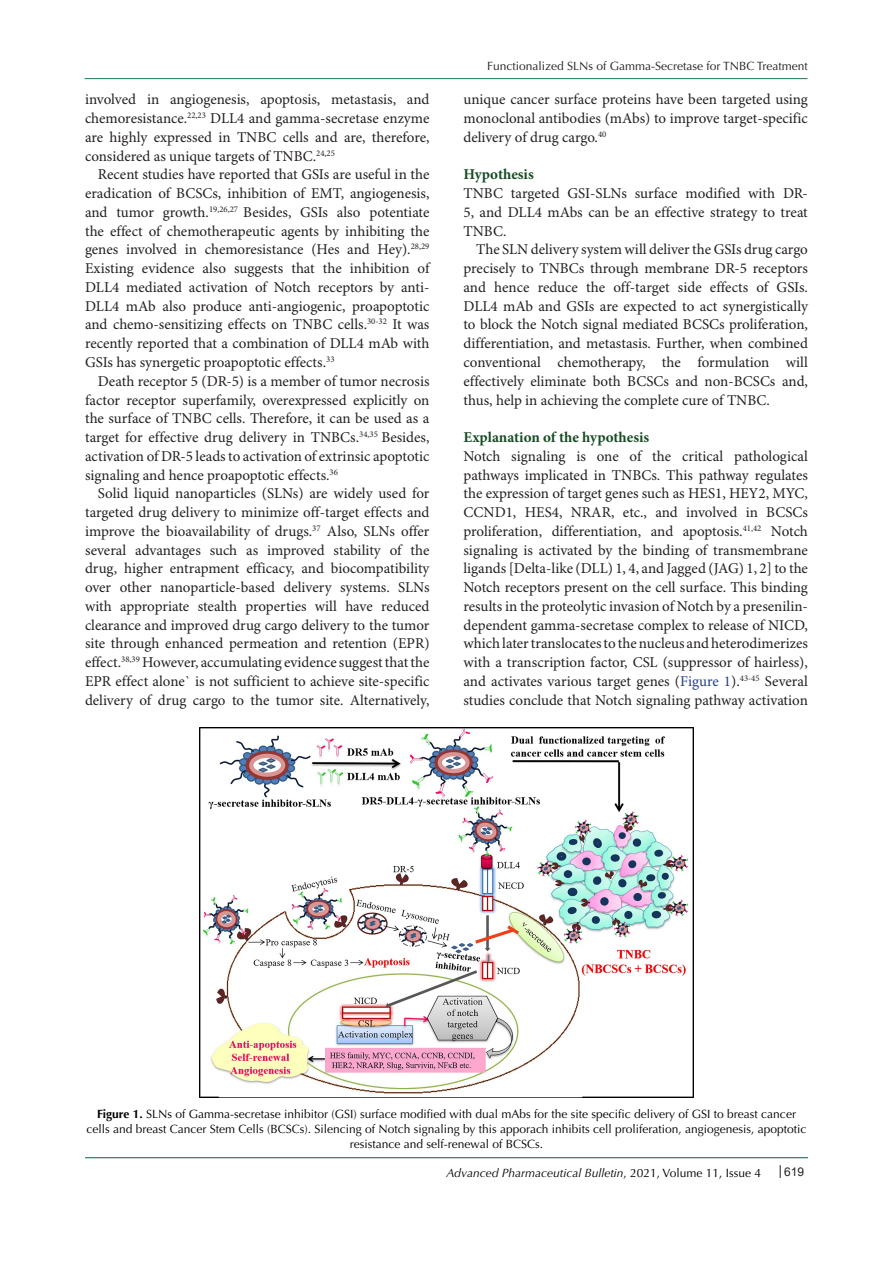
<style>
.page{position:relative;width:893px;height:1263px;background:#fff}
.page>*{position:absolute;margin:0;border:0;box-sizing:border-box;transform-origin:0 0}
.t1{font:15px/18.8px "Minion Pro";color:#231f20;text-align:justify}
.t2{font:700 15px "Minion Pro";color:#164b23}
.t3{font:12px/15px "Optima LT Std";color:#000;text-align:center}
.t4{font:12px "Optima LT Std";color:#231f20}
.t5{font:italic 12px "Optima LT Std";color:#000}
.t6{font:12px "Arial";color:#231f20}
.s1{color:#253f8e}
.s2{font-weight:700}
.s3{font-style:normal}
</style>
<div class="page">
<svg style="left:780px;top:1165px;width:1px;height:13px"></svg>
<hr style="left:85px;top:1157px;width:723px;height:1px;background:#1e7252">
<hr style="left:85px;top:78px;width:722px;height:1px;background:#1e7252">
<img style="left:200px;top:728px;width:493px;height:370px">
<p class="t1" style="left:85px;top:91px;width:346px">involved in angiogenesis, apoptosis, metastasis, and chemoresistance.<sup>22,23</sup> DLL4 and gamma-secretase enzyme are highly expressed in TNBC cells and are, therefore, considered as unique targets of TNBC.<sup>24,25</sup></p>
<p class="t1" style="left:85px;top:166px;width:346px;text-indent:13px">Recent studies have reported that GSIs are useful in the eradication of BCSCs, inhibition of EMT, angiogenesis, and tumor growth.<sup>19,26,27</sup> Besides, GSIs also potentiate the effect of chemotherapeutic agents by inhibiting the genes involved in chemoresistance (Hes and Hey).<sup>28,29<br></sup>Existing evidence also suggests that the inhibition of DLL4 mediated activation of Notch receptors by anti-DLL4 mAb also produce anti-angiogenic, proapoptotic and chemo-sensitizing effects on TNBC cells.<sup>30-32</sup> It was recently reported that a combination of DLL4 mAb with GSIs has synergetic proapoptotic effects.<sup>33</sup></p>
<p class="t1" style="left:85px;top:372px;width:346px;text-indent:13px">Death receptor 5 (DR-5) is a member of tumor necrosis factor receptor superfamily, overexpressed explicitly on the surface of TNBC cells. Therefore, it can be used as a target for effective drug delivery in TNBCs.<sup>34,35</sup> Besides, activation of DR-5 leads to activation of extrinsic apoptotic signaling and hence proapoptotic effects.<sup>36</sup></p>
<p class="t1" style="left:85px;top:485px;width:346px;text-indent:13px">Solid liquid nanoparticles (SLNs) are widely used for targeted drug delivery to minimize off-target effects and improve the bioavailability of drugs.<sup>37</sup> Also, SLNs offer several advantages such as improved stability of the drug, higher entrapment efficacy, and biocompatibility over other nanoparticle-based delivery systems. SLNs with appropriate stealth properties will have reduced clearance and improved drug cargo delivery to the tumor site through enhanced permeation and retention (EPR) effect.<sup>38,39</sup> However, accumulating evidence suggest that the EPR effect alone` is not sufficient to achieve site-specific delivery of drug cargo to the tumor site. Alternatively,</p>
<p class="t4" style="left:487px;top:59px;width:322px">Functionalized SLNs of Gamma-Secretase for TNBC Treatment</p>
<p class="t1" style="left:463px;top:91px;width:346px">unique cancer surface proteins have been targeted using monoclonal antibodies (mAbs) to improve target-specific delivery of drug cargo.<sup>40</sup></p>
<p class="t2" style="left:463px;top:164px;width:72px">Hypothesis</p>
<p class="t1" style="left:463px;top:185px;width:346px">TNBC targeted GSI-SLNs surface modified with DR-5, and DLL4 mAbs can be an effective strategy to treat TNBC.</p>
<p class="t1" style="left:463px;top:241px;width:346px;text-indent:13px">The SLN delivery system will deliver the GSIs drug cargo precisely to TNBCs through membrane DR-5 receptors and hence reduce the off-target side effects of GSIs.<br>DLL4 mAb and GSIs are expected to act synergistically to block the Notch signal mediated BCSCs proliferation, differentiation, and metastasis. Further, when combined conventional chemotherapy, the formulation will effectively eliminate both BCSCs and non-BCSCs and, thus, help in achieving the complete cure of TNBC.</p>
<p class="t2" style="left:463px;top:427px;width:187px">Explanation of the hypothesis</p>
<p class="t1" style="left:463px;top:447px;width:346px">Notch signaling is one of the critical pathological pathways implicated in TNBCs. This pathway regulates the expression of target genes such as HES1, HEY2, MYC, CCND1, HES4, NRAR, etc., and involved in BCSCs proliferation, differentiation, and apoptosis.<sup>41,42</sup> Notch signaling is activated by the binding of transmembrane ligands [Delta-like (DLL) 1, 4, and Jagged (JAG) 1, 2] to the Notch receptors present on the cell surface. This binding results in the proteolytic invasion of Notch by a presenilin&shy;dependent gamma-secretase complex to release of NICD, which later translocates to the nucleus and heterodimerizes with a transcription factor, CSL (suppressor of hairless), and activates various target genes (<span class="s1">Figure 1</span>).<sup>43-45</sup> Several studies conclude that Notch signaling pathway activation</p>
<p class="t3" style="left:86px;top:1106px;width:722px"><span class="s2">Figure 1.</span> SLNs of Gamma-secretase inhibitor (GSI) surface modified with dual mAbs for the site specific delivery of GSI to breast cancer cells and breast Cancer Stem Cells (BCSCs). Silencing of Notch signaling by this apporach inhibits cell proliferation, angiogenesis, apoptotic resistance and self-renewal of BCSCs.</p>
<p class="t5" style="left:446px;top:1165px;width:316px">Advanced Pharmaceutical Bulletin<span class="s3">, 2021, Volume 11, Issue 4</span></p>
<p class="t6" style="left:784px;top:1164px;width:22px">619</p>
</div>
